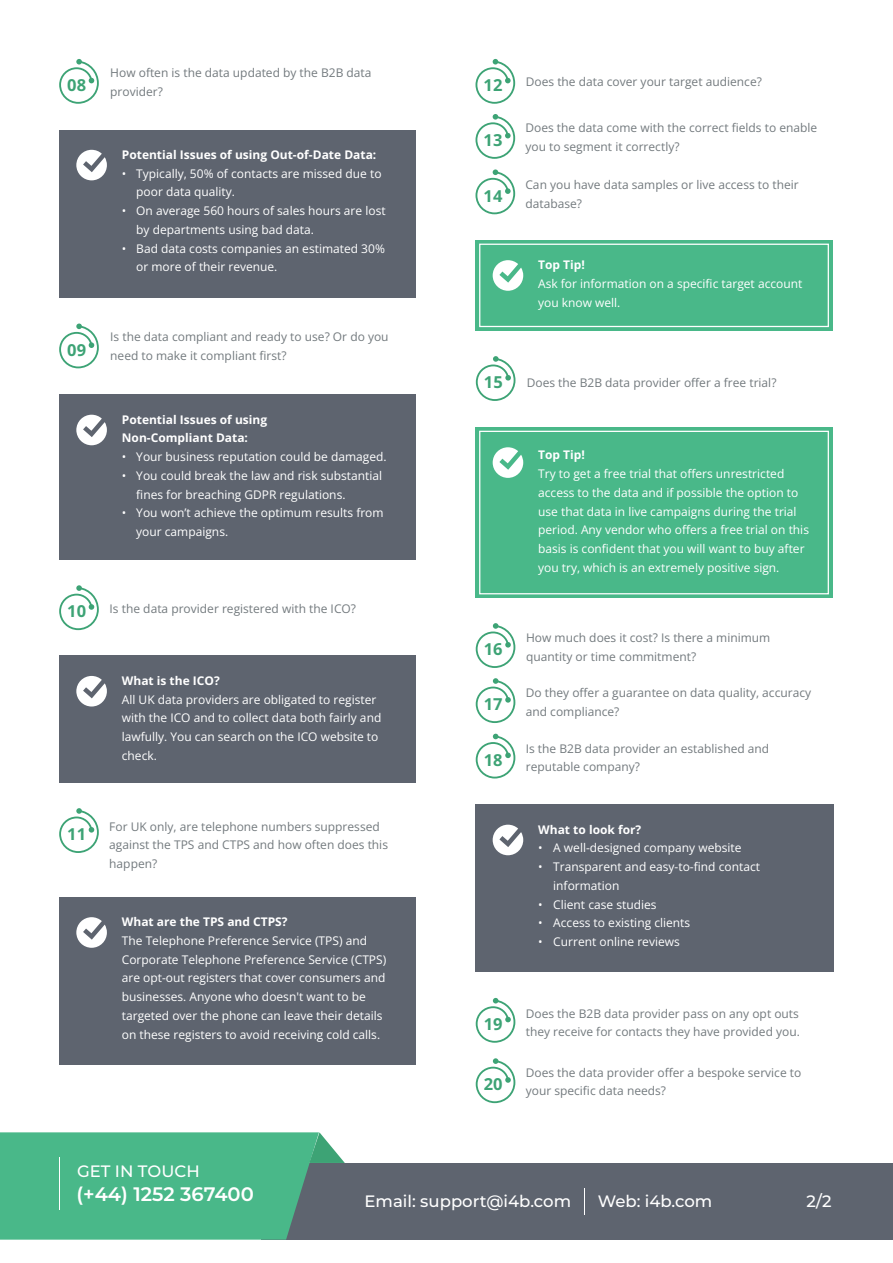
<style>
.page{position:relative;width:893px;height:1263px;background:#fff}
.page>*{position:absolute;margin:0;border:0;box-sizing:border-box;transform-origin:0 0}
.t1{font:600 19.5px "Montserrat";color:#fff}
.t2{font:500 16.5px "Montserrat";color:#fff}
.t3{font:700 16.5px "Open Sans";color:#3da375}
.t4{font:12px/18.8px "Open Sans";color:#fff}
.t5{font:12px/18.8px "Open Sans";color:#737a7e}
.t6{font:700 12px/18.8px "Open Sans";color:#fff}
</style>
<div class="page">
<div style="left:59px;top:656px;width:357px;height:127px;background:#5e646f"></div>
<svg style="left:76px;top:676px;width:31px;height:30px"></svg>
<div style="left:59px;top:130px;width:357px;height:167px;background:#5e646f"></div>
<svg style="left:76px;top:150px;width:31px;height:30px"></svg>
<div style="left:59px;top:394px;width:357px;height:166px;background:#5e646f"></div>
<svg style="left:76px;top:415px;width:31px;height:30px"></svg>
<svg style="left:59px;top:59px;width:40px;height:45px"></svg>
<svg style="left:59px;top:323px;width:40px;height:45px"></svg>
<svg style="left:59px;top:585px;width:40px;height:45px"></svg>
<div style="left:261px;top:1163px;width:632px;height:76px;background:#5e646f"></div>
<svg style="left:0;top:1132px;width:345px;height:107px;background:#4db087"></svg>
<div style="left:59px;top:897px;width:357px;height:168px;background:#5e646f"></div>
<svg style="left:76px;top:917px;width:31px;height:31px"></svg>
<div style="left:475px;top:240px;width:357px;height:91px;background:#49b889"></div>
<div style="left:479px;top:244px;width:350px;height:83px;border:1px solid #fff"></div>
<svg style="left:493px;top:260px;width:30px;height:31px"></svg>
<svg style="left:475px;top:59px;width:40px;height:45px"></svg>
<svg style="left:475px;top:114px;width:40px;height:45px"></svg>
<svg style="left:475px;top:169px;width:40px;height:45px"></svg>
<svg style="left:59px;top:808px;width:40px;height:45px"></svg>
<div style="left:475px;top:427px;width:357px;height:171px;background:#49b889"></div>
<div style="left:479px;top:431px;width:350px;height:163px;border:1px solid #fff"></div>
<svg style="left:493px;top:447px;width:30px;height:31px"></svg>
<div style="left:475px;top:804px;width:359px;height:168px;background:#5e646f"></div>
<svg style="left:493px;top:825px;width:30px;height:30px"></svg>
<svg style="left:476px;top:623px;width:39px;height:45px"></svg>
<svg style="left:476px;top:678px;width:39px;height:45px"></svg>
<svg style="left:476px;top:733px;width:39px;height:45px"></svg>
<svg style="left:476px;top:998px;width:39px;height:45px"></svg>
<svg style="left:476px;top:1058px;width:39px;height:45px"></svg>
<svg style="left:476px;top:356px;width:39px;height:45px"></svg>
<hr style="left:59px;top:1157px;width:1px;height:53px;background:#fff">
<svg style="left:584px;top:1188px;width:1px;height:26px"></svg>
<h2 class="t3" style="left:67px;top:74px;width:20px">08</h2>
<h2 class="t3" style="left:67px;top:338px;width:20px">09</h2>
<p class="t5" style="left:110px;top:63px;width:263px">How often is the data updated by the B2B data provider?</p>
<p class="t6" style="left:122px;top:145px;width:256px">Potential Issues of using Out-of-Date Data:</p>
<p class="t4" style="left:136px;top:164px;width:247px;text-indent:-14px">• Typically, 50% of contacts are missed due to poor data quality.</p>
<p class="t4" style="left:136px;top:201px;width:251px;text-indent:-14px">• On average 560 hours of sales hours are lost by departments using bad data.</p>
<p class="t4" style="left:136px;top:239px;width:250px;text-indent:-14px">• Bad data costs companies an estimated 30% or more of their revenue.</p>
<p class="t5" style="left:110px;top:327px;width:280px">Is the data compliant and ready to use? Or do you need to make it compliant first?</p>
<p class="t6" style="left:122px;top:410px;width:147px">Potential Issues of using<br>Non-Compliant Data:</p>
<p class="t4" style="left:122px;top:447px;width:266px">• Your business reputation could be damaged.</p>
<p class="t4" style="left:136px;top:466px;width:247px;text-indent:-14px">• You could break the law and risk substantial fines for breaching GDPR regulations.</p>
<p class="t4" style="left:136px;top:503px;width:249px;text-indent:-14px">• You won’t achieve the optimum results from your campaigns.</p>
<h2 class="t3" style="left:67px;top:600px;width:20px">10</h2>
<p class="t5" style="left:110px;top:598px;width:248px">Is the data provider registered with the ICO?</p>
<p class="t6" style="left:122px;top:671px;width:100px">What is the ICO?</p>
<p class="t4" style="left:122px;top:690px;width:261px">All UK data providers are obligated to register with the ICO and to collect data both fairly and lawfully. You can search on the ICO website to check.</p>
<h2 class="t3" style="left:67px;top:823px;width:20px">11</h2>
<p class="t5" style="left:109px;top:816px;width:280px">For UK only, are telephone numbers suppressed against the TPS and CTPS and how often does this happen?</p>
<p class="t6" style="left:122px;top:912px;width:167px">What are the TPS and CTPS?</p>
<p class="t4" style="left:122px;top:931px;width:266px">The Telephone Preference Service (TPS) and Corporate Telephone Preference Service (CTPS) are opt-out registers that cover consumers and businesses. Anyone who doesn't want to be targeted over the phone can leave their details on these registers to avoid receiving cold calls.</p>
<h2 class="t2" style="left:77px;top:1159px;width:124px">GET IN TOUCH</h2>
<h2 class="t3" style="left:484px;top:74px;width:20px">12</h2>
<h2 class="t3" style="left:484px;top:129px;width:20px">13</h2>
<h2 class="t3" style="left:484px;top:184px;width:20px">14</h2>
<p class="t5" style="left:526px;top:72px;width:238px">Does the data cover your target audience?</p>
<p class="t5" style="left:525px;top:118px;width:293px">Does the data come with the correct fields to enable you to segment it correctly?</p>
<p class="t5" style="left:525px;top:175px;width:275px">Can you have data samples or live access to their database?</p>
<p class="t6" style="left:538px;top:255px;width:48px">Top Tip!</p>
<p class="t4" style="left:538px;top:274px;width:266px">Ask for information on a specific target account you know well.</p>
<h2 class="t3" style="left:484px;top:371px;width:20px">15</h2>
<h2 class="t3" style="left:484px;top:638px;width:20px">16</h2>
<h2 class="t3" style="left:484px;top:693px;width:20px">17</h2>
<h2 class="t3" style="left:484px;top:748px;width:20px">18</h2>
<p class="t5" style="left:527px;top:373px;width:251px">Does the B2B data provider offer a free trial?</p>
<p class="t6" style="left:538px;top:445px;width:48px">Top Tip!</p>
<p class="t4" style="left:538px;top:464px;width:272px">Try to get a free trial that offers unrestricted access to the data and if possible the option to use that data in live campaigns during the trial period. Any vendor who offers a free trial on this basis is confident that you will want to buy after you try, which is an extremely positive sign.</p>
<p class="t5" style="left:526px;top:628px;width:246px">How much does it cost? Is there a minimum quantity or time commitment?</p>
<p class="t5" style="left:526px;top:683px;width:287px">Do they offer a guarantee on data quality, accuracy and compliance?</p>
<p class="t5" style="left:526px;top:738px;width:245px">Is the B2B data provider an established and reputable company?</p>
<p class="t6" style="left:538px;top:820px;width:105px">What to look for?</p>
<p class="t4" style="left:538px;top:838px;width:205px">• A well-designed company website</p>
<p class="t4" style="left:553px;top:857px;width:208px;text-indent:-15px">• Transparent and easy-to-find contact information</p>
<p class="t4" style="left:538px;top:895px;width:120px">• Client case studies</p>
<p class="t4" style="left:538px;top:913px;width:154px">• Access to existing clients</p>
<p class="t4" style="left:538px;top:932px;width:143px">• Current online reviews</p>
<h2 class="t3" style="left:484px;top:1013px;width:20px">19</h2>
<h2 class="t3" style="left:484px;top:1073px;width:20px">20</h2>
<p class="t5" style="left:526px;top:1003px;width:276px">Does the B2B data provider pass on any opt outs they receive for contacts they have provided you.</p>
<p class="t5" style="left:526px;top:1062px;width:277px">Does the data provider offer a bespoke service to your specific data needs?</p>
<h1 class="t1" style="left:76px;top:1180px;width:179px">(+44) 1252 367400</h1>
<h2 class="t2" style="left:365px;top:1189px;width:208px">Email: support@i4b.com</h2>
<h2 class="t2" style="left:598px;top:1189px;width:116px">Web: i4b.com</h2>
<h2 class="t2" style="left:807px;top:1189px;width:26px">2/2</h2>
</div>
